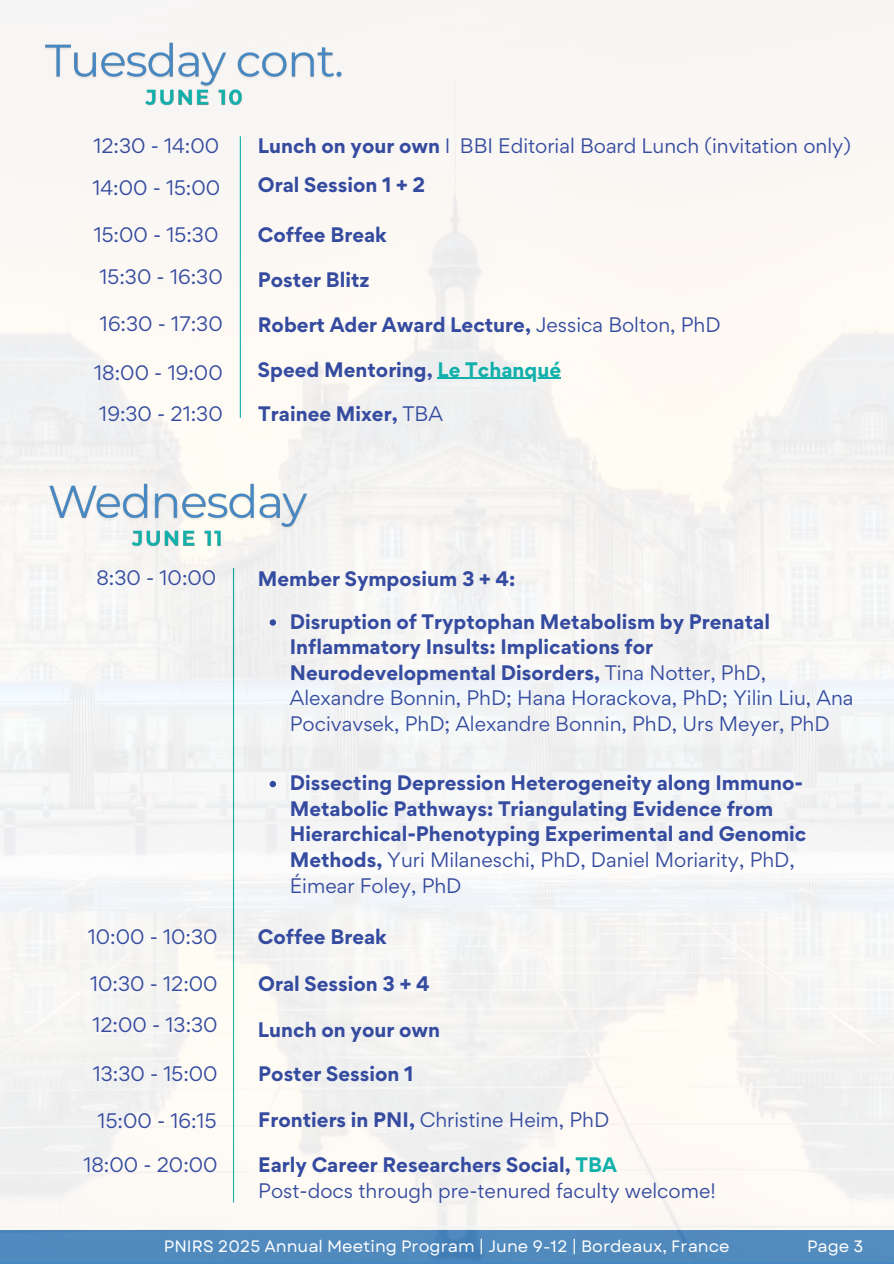
<style>
.page{position:relative;width:894px;height:1264px;background:#fff}
.page>*{position:absolute;margin:0;border:0;box-sizing:border-box;transform-origin:0 0}
.t1{font:18.75px/25.5px "Gordita";color:#354b9f}
.t2{font:700 18.75px/25.5px "Gordita";color:#354b9f}
.t3{font:16.5px "Garet";color:#fff}
.s1{font-weight:700}
.s2{font-weight:400}
.s3{color:#11b0ab}
.s4{font-weight:700;color:#11b0ab}
</style>
<div class="page">
<div style="left:0;top:1230px;width:893px;height:33px;background:#5089bd"></div>
<img style="left:0;top:0;width:893px;height:1261px">
<hr style="left:437px;top:378px;width:124px;height:1px;background:#11b0ab">
<img style="left:45px;top:474px;width:266px;height:58px">
<img style="left:128px;top:525px;width:98px;height:27px">
<svg style="left:269px;top:619px;width:7px;height:6px"></svg>
<svg style="left:269px;top:781px;width:7px;height:6px"></svg>
<img style="left:41px;top:33px;width:306px;height:59px">
<img style="left:141px;top:84px;width:104px;height:27px">
<hr style="left:240px;top:136px;width:1px;height:282px;background:#11b0ab">
<h4 class="t1" style="left:93px;top:133px;width:127px">12:30 - 14:00</h4>
<h4 class="t1" style="left:92px;top:174px;width:129px">14:00 - 15:00</h4>
<h3 class="t1" style="left:258px;top:133px;width:594px"><span class="s1">Lunch on your own</span> I BBI Editorial Board Lunch (invitation only)</h3>
<h3 class="t2" style="left:258px;top:172px;width:169px">Oral Session 1 + 2</h3>
<h4 class="t1" style="left:94px;top:222px;width:126px">15:00 - 15:30</h4>
<h4 class="t2" style="left:258px;top:221px;width:130px">Coffee Break</h4>
<h4 class="t1" style="left:99px;top:263px;width:125px">15:30 - 16:30</h4>
<h4 class="t2" style="left:258px;top:267px;width:113px">Poster Blitz</h4>
<h4 class="t1" style="left:100px;top:311px;width:124px">16:30 - 17:30</h4>
<h4 class="t2" style="left:258px;top:312px;width:464px">Robert Ader Award Lecture, <span class="s2">Jessica Bolton, PhD</span></h4>
<p class="t1" style="left:94px;top:360px;width:130px">18:00 - 19:00</p>
<h4 class="t2" style="left:258px;top:356px;width:304px">Speed Mentoring, <span class="s3">Le Tchanqué</span></h4>
<h4 class="t1" style="left:99px;top:401px;width:125px">19:30 - 21:30</h4>
<h3 class="t2" style="left:258px;top:401px;width:186px">Trainee Mixer, <span class="s2">TBA</span></h3>
<h3 class="t1" style="left:96px;top:565px;width:121px">8:30 - 10:00</h3>
<h3 class="t2" style="left:258px;top:566px;width:259px">Member Symposium 3 + 4:</h3>
<h3 class="t1" style="left:290px;top:608px;width:565px"><span class="s1">Disruption of Tryptophan Metabolism by Prenatal Inflammatory Insults: Implications for Neurodevelopmental Disorders,</span> Tina Notter, PhD, Alexandre Bonnin, PhD; Hana Horackova, PhD; Yilin Liu, Ana Pocivavsek, PhD; Alexandre Bonnin, PhD, Urs Meyer, PhD</h3>
<h4 class="t2" style="left:290px;top:770px;width:518px">Dissecting Depression Heterogeneity along Immuno-Metabolic Pathways: Triangulating Evidence from Hierarchical-Phenotyping Experimental and Genomic Methods, <span class="s2">Yuri Milaneschi, PhD, Daniel Moriarity, PhD, Éimear Foley, PhD</span></h4>
<h4 class="t1" style="left:88px;top:924px;width:131px">10:00 - 10:30</h4>
<h4 class="t2" style="left:258px;top:924px;width:130px">Coffee Break</h4>
<h4 class="t1" style="left:90px;top:970px;width:129px">10:30 - 12:00</h4>
<h4 class="t2" style="left:258px;top:970px;width:173px">Oral Session 3 + 4</h4>
<h4 class="t1" style="left:92px;top:1011px;width:127px">12:00 - 13:30</h4>
<h4 class="t2" style="left:258px;top:1016px;width:184px">Lunch on your own</h4>
<h3 class="t1" style="left:93px;top:1061px;width:126px">13:30 - 15:00</h3>
<p class="t2" style="left:258px;top:1061px;width:156px">Poster Session 1</p>
<p class="t1" style="left:98px;top:1107px;width:120px">15:00 - 16:15</p>
<p class="t1" style="left:258px;top:1106px;width:352px"><span class="s1">Frontiers in PNI,</span> Christine Heim, PhD</p>
<h3 class="t1" style="left:258px;top:1151px;width:459px"><span class="s1">Early Career Researchers Social,</span> <span class="s4">TBA<br></span>Post-docs through pre-tenured faculty welcome!</h3>
<h3 class="t1" style="left:83px;top:1151px;width:136px">18:00 - 20:00</h3>
<h4 class="t3" style="left:164px;top:1234px;width:567px">PNIRS 2025 Annual Meeting Program | June 9-12 | Bordeaux, France</h4>
<p class="t3" style="left:806px;top:1234px;width:58px">Page 3</p>
</div>
